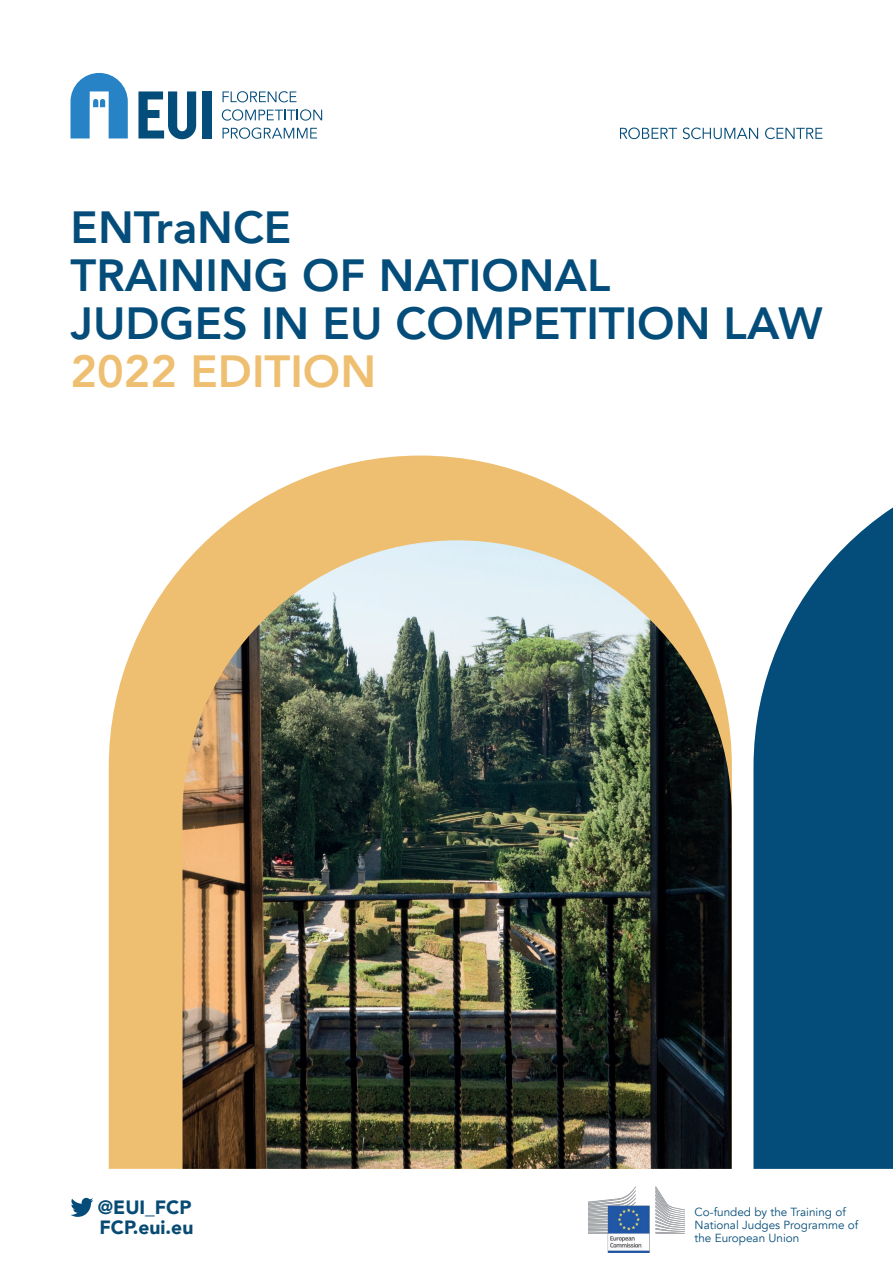
<style>
.page{position:relative;width:893px;height:1263px;background:#fff}
.page>*{position:absolute;margin:0;border:0;box-sizing:border-box;transform-origin:0 0}
.t1{font:800 45px "Avenir";color:#044d7a}
.t2{font:800 45px "Avenir";color:#efbf71}
.t3{font:900 19.2px/20.2px "Avenir";color:#074b75}
.t4{font:11.7px/12.8px "Avenir";color:#054d79}
</style>
<div class="page">
<svg style="left:223px;top:91px;width:74px;height:11px"></svg>
<svg style="left:222px;top:109px;width:100px;height:12px"></svg>
<svg style="left:223px;top:128px;width:94px;height:11px"></svg>
<svg style="left:70px;top:73px;width:58px;height:65px"></svg>
<div style="left:202px;top:91px;width:9px;height:47px;background:#044d7a"></div>
<svg style="left:138px;top:91px;width:58px;height:48px"></svg>
<svg style="left:620px;top:128px;width:57px;height:11px"></svg>
<svg style="left:683px;top:128px;width:75px;height:11px"></svg>
<svg style="left:765px;top:128px;width:57px;height:11px"></svg>
<svg style="left:109px;top:456px;width:525px;height:713px;fill:#efbf71"></svg>
<svg style="left:753px;top:507px;width:140px;height:662px;background:#22618a"></svg>
<img style="left:183px;top:540px;width:549px;height:629px">
<svg style="left:70px;top:1198px;width:23px;height:19px"></svg>
<img style="left:588px;top:1187px;width:96px;height:66px">
<p class="t1" style="left:70px;top:192px;width:222px">ENTraNCE</p>
<p class="t1" style="left:70px;top:240px;width:541px">TRAINING OF NATIONAL</p>
<p class="t1" style="left:70px;top:288px;width:753px">JUDGES IN EU COMPETITION LAW</p>
<p class="t2" style="left:70px;top:336px;width:307px">2022 EDITION</p>
<p class="t3" style="left:98px;top:1196px;width:97px">@EUI_FCP<br>FCP.eui.eu</p>
<p class="t4" style="left:695px;top:1206px;width:165px">Co-funded by the Training of<br>National Judges Programme of the European Union</p>
</div>
